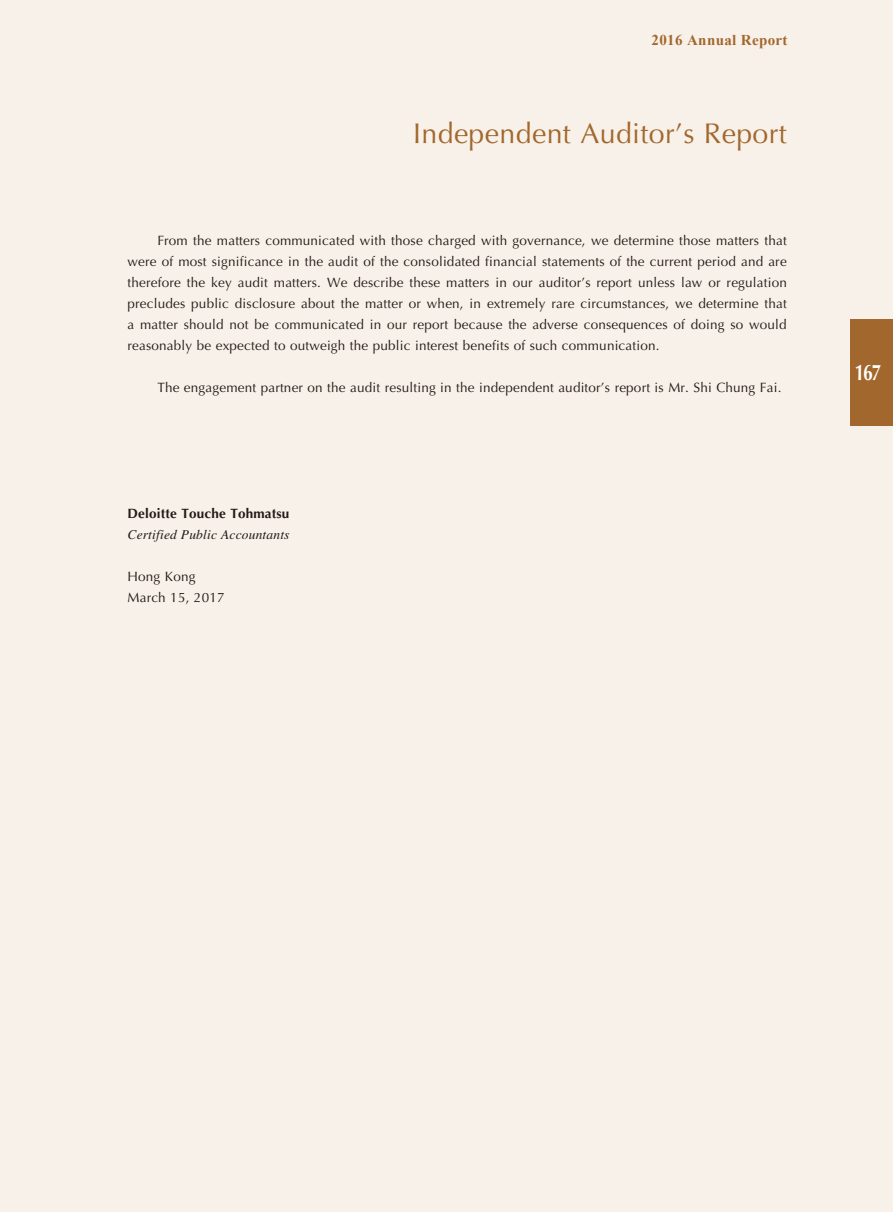
<style>
.page{position:relative;width:893px;height:1212px;background:#f7f1e9}
.page>*{position:absolute;margin:0;border:0;box-sizing:border-box;transform-origin:0 0}
.t1{font:28.5px "Optima";letter-spacing:.015em;color:#a2672c}
.t2{font:700 22.5px "Optima";color:#fff;scale:.77 1}
.t3{font:700 15px "Times New Roman";letter-spacing:.025em;color:#a2672c}
.t4{font:13.5px/21px "Optima";letter-spacing:.015em;color:#231916;text-align:justify}
.t5{font:italic 13.5px "Times";letter-spacing:.015em;color:#231916}
.t6{font:700 13.5px "Optima";letter-spacing:.015em;color:#231916}
</style>
<div class="page">
<div style="left:850px;top:319px;width:43px;height:106px;background:#a2672c"></div>
<p class="t3" style="left:652px;top:30px;width:137px">2016 Annual Report</p>
<h1 class="t1" style="left:413px;top:117px;width:375px">Independent Auditor’s Report</h1>
<p class="t4" style="left:128px;top:230px;width:661px;text-indent:30px">From the matters communicated with those charged with governance, we determine those matters that were of most significance in the audit of the consolidated financial statements of the current period and are therefore the key audit matters. We describe these matters in our auditor’s report unless law or regulation precludes public disclosure about the matter or when, in extremely rare circumstances, we determine that a matter should not be communicated in our report because the adverse consequences of doing so would reasonably be expected to outweigh the public interest benefits of such communication.</p>
<p class="t4" style="left:157px;top:377px;width:626px">The engagement partner on the audit resulting in the independent auditor’s report is Mr. Shi Chung Fai.</p>
<p class="t6" style="left:128px;top:506px;width:163px">Deloitte Touche Tohmatsu</p>
<p class="t5" style="left:128px;top:527px;width:163px">Certified Public Accountants</p>
<p class="t4" style="left:128px;top:566px;width:98px">Hong Kong<br>March 15, 2017</p>
<h2 class="t2" style="left:855px;top:359px;width:36px">167</h2>
</div>
